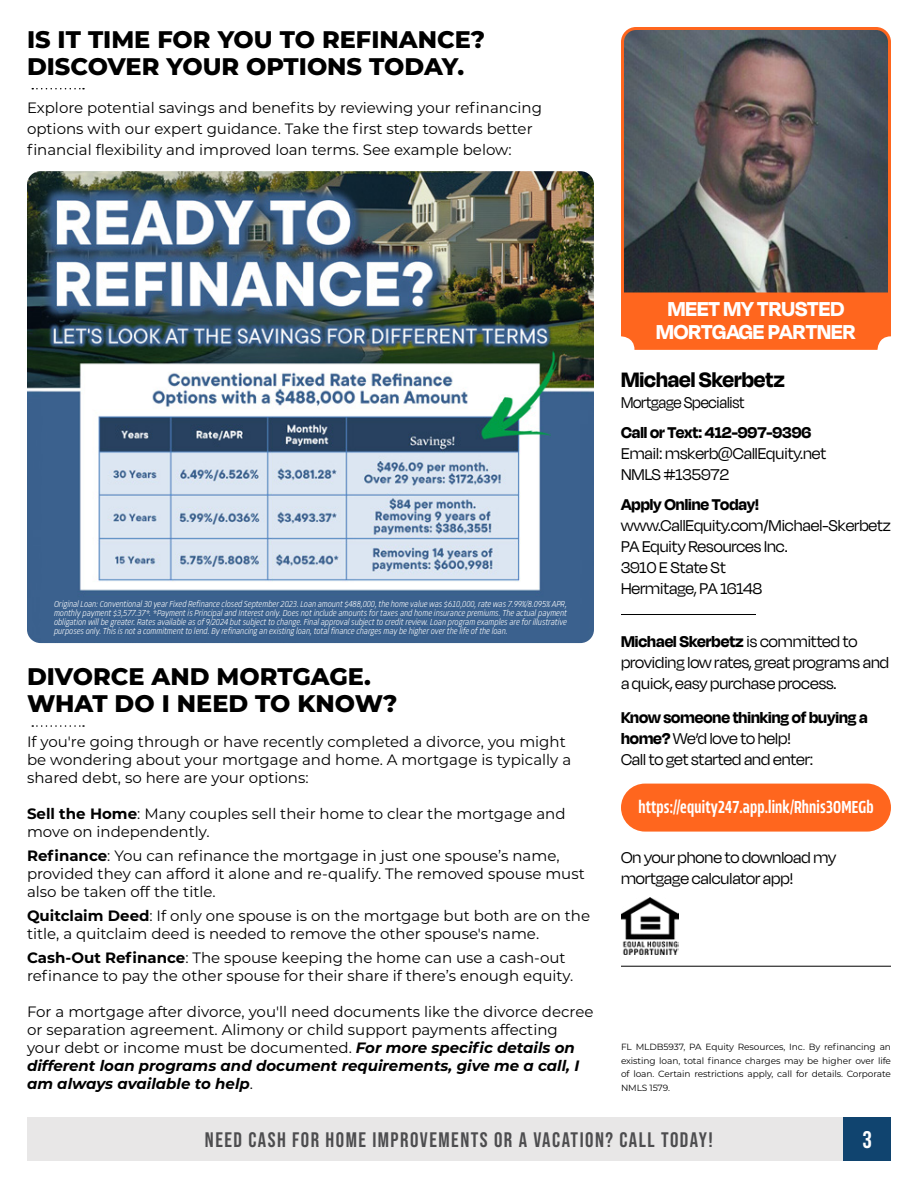
<style>
.page{position:relative;width:918px;height:1188px;background:#fff}
.page>*{position:absolute;margin:0;border:0;box-sizing:border-box;transform-origin:0 0}
.t1{font:800 24px/27px "Montserrat";color:#000}
.t2{font:700 24px "Degular Display";color:#000}
.t3{font:24px "Bebas Neue";color:#fff}
.t4{font:700 23.25px/22.5px "Degular Display";color:#fff;text-align:center}
.t5{font:21px "Bebas Neue";letter-spacing:.07em;color:#4d4d4f}
.t6{font:18px/21px "Degular Display";color:#000}
.t7{font:700 18px "Degular Display";color:#000}
.t8{font:100 extra-condensed 18px "Allotrope Variable";letter-spacing:.01em;color:#fff}
.t9{font:18px "Degular Display";color:#000;scale:.93 1}
.t10{font:15px/18px "Montserrat";color:#000}
.t11{font:italic 100 extra-condensed 9px/9px "Allotrope Variable";color:#fff;text-align:justify}
.t12{font:9px/13.5px "Montserrat";letter-spacing:-.01em;color:#000;text-align:justify}
.s1{font-weight:700}
.s2{font-weight:700;font-style:italic}
</style>
<div class="page">
<div style="left:27px;top:1118px;width:864px;height:43px;background:#e8e7e7"></div>
<div style="left:843px;top:1118px;width:48px;height:43px;background:#10446f"></div>
<div style="left:621px;top:784px;width:270px;height:48px;background:#ff661e;border-radius:24px"></div>
<hr style="left:621px;top:966px;width:270px;height:1px;background:#000">
<hr style="left:621px;top:614px;width:135px;height:1px;background:#000">
<img style="left:621px;top:897px;width:57px;height:58px">
<svg style="left:32px;top:88px;width:52px;height:1px"></svg>
<svg style="left:32px;top:725px;width:52px;height:2px"></svg>
<img style="left:27px;top:171px;width:567px;height:472px">
<svg style="left:621px;top:27px;width:270px;height:265px;background:#5d5a5b"></svg>
<div style="left:621px;top:292px;width:270px;height:58px;background:#ff661e"></div>
<h1 class="t1" style="left:27px;top:25px;width:460px">IS IT TIME FOR YOU TO REFINANCE?<br>DISCOVER YOUR OPTIONS TODAY.</h1>
<p class="t10" style="left:27px;top:97px;width:517px;line-height:21px">Explore potential savings and benefits by reviewing your refinancing options with our expert guidance. Take the first step towards better financial flexibility and improved loan terms. See example below:</p>
<p class="t11" style="left:54px;top:599px;width:515px">Original Loan: Conventional 30 year Fixed Refinance closed September 2023. Loan amount $488,000, the home value was $610,000, rate was 7.99%/8.095% APR, monthly payment $3,577.37*. *Payment is Principal and Interest only. Does not include amounts for taxes and home insurance premiums. The actual payment obligation will be greater. Rates available as of 9/2024 but subject to change. Final approval subject to credit review. Loan program examples are for illustrative purposes only. This is not a commitment to lend. By refinancing an existing loan, total finance charges may be higher over the life of the loan.</p>
<h1 class="t1" style="left:27px;top:662px;width:372px">DIVORCE AND MORTGAGE.<br>WHAT DO I NEED TO KNOW?</h1>
<p class="t10" style="left:27px;top:732px;width:546px">If you're going through or have recently completed a divorce, you might be wondering about your mortgage and home. A mortgage is typically a shared debt, so here are your options:</p>
<p class="t10" style="left:27px;top:804px;width:540px"><span class="s1">Sell the Home</span>: Many couples sell their home to clear the mortgage and move on independently.</p>
<p class="t10" style="left:27px;top:846px;width:559px"><span class="s1">Refinance</span>: You can refinance the mortgage in just one spouse’s name, provided they can afford it alone and re-qualify. The removed spouse must also be taken off the title.</p>
<p class="t10" style="left:27px;top:906px;width:565px"><span class="s1">Quitclaim Deed</span>: If only one spouse is on the mortgage but both are on the title, a quitclaim deed is needed to remove the other spouse's name.</p>
<p class="t10" style="left:27px;top:948px;width:548px"><span class="s1">Cash-Out Refinance</span>: The spouse keeping the home can use a cash-out refinance to pay the other spouse for their share if there’s enough equity.</p>
<p class="t10" style="left:27px;top:1002px;width:568px">For a mortgage after divorce, you'll need documents like the divorce decree or separation agreement. Alimony or child support payments affecting your debt or income must be documented. <span class="s2">For more specific details on different loan programs and document requirements, give me a call, I am always available to help</span>.</p>
<h2 class="t4" style="left:656px;top:297px;width:201px">MEET MY TRUSTED<br>MORTGAGE PARTNER</h2>
<h1 class="t2" style="left:621px;top:366px;width:165px">Michael Skerbetz</h1>
<p class="t9" style="left:621px;top:393px;width:134px">Mortgage Specialist</p>
<p class="t7" style="left:621px;top:421px;width:192px">Call or Text: 412-997-9396</p>
<p class="t6" style="left:621px;top:442px;width:207px">Email: mskerb@CallEquity.net<br>NMLS #135972</p>
<p class="t7" style="left:621px;top:494px;width:139px">Apply Online Today!</p>
<p class="t6" style="left:621px;top:515px;width:271px">www.CallEquity.com/Michael-Skerbetz<br>PA Equity Resources Inc.<br>3910 E State St<br>Hermitage, PA 16148</p>
<p class="t6" style="left:621px;top:631px;width:270px"><span class="s1">Michael Skerbetz</span> is committed to providing low rates, great programs and a quick, easy purchase process.</p>
<p class="t6" style="left:621px;top:706px;width:248px"><span class="s1">Know someone thinking of buying a home?</span> We’d love to help!<br>Call to get started and enter:</p>
<p class="t8" style="left:638px;top:796px;width:237px">https://equity247.app.link/Rhnis3OMEGb</p>
<p class="t6" style="left:621px;top:846px;width:217px">On your phone to download my mortgage calculator app!</p>
<p class="t12" style="left:621px;top:1040px;width:272px">FL MLDB5937, PA Equity Resources, Inc. By refinancing an existing loan, total finance charges may be higher over life of loan. Certain restrictions apply, call for details. Corporate NMLS 1579.</p>
<h3 class="t5" style="left:205px;top:1128px;width:510px">NEED CASH FOR HOME IMPROVEMENTS OR A VACATION? CALL TODAY!</h3>
<h1 class="t3" style="left:862px;top:1127px;width:11px">3</h1>
</div>
